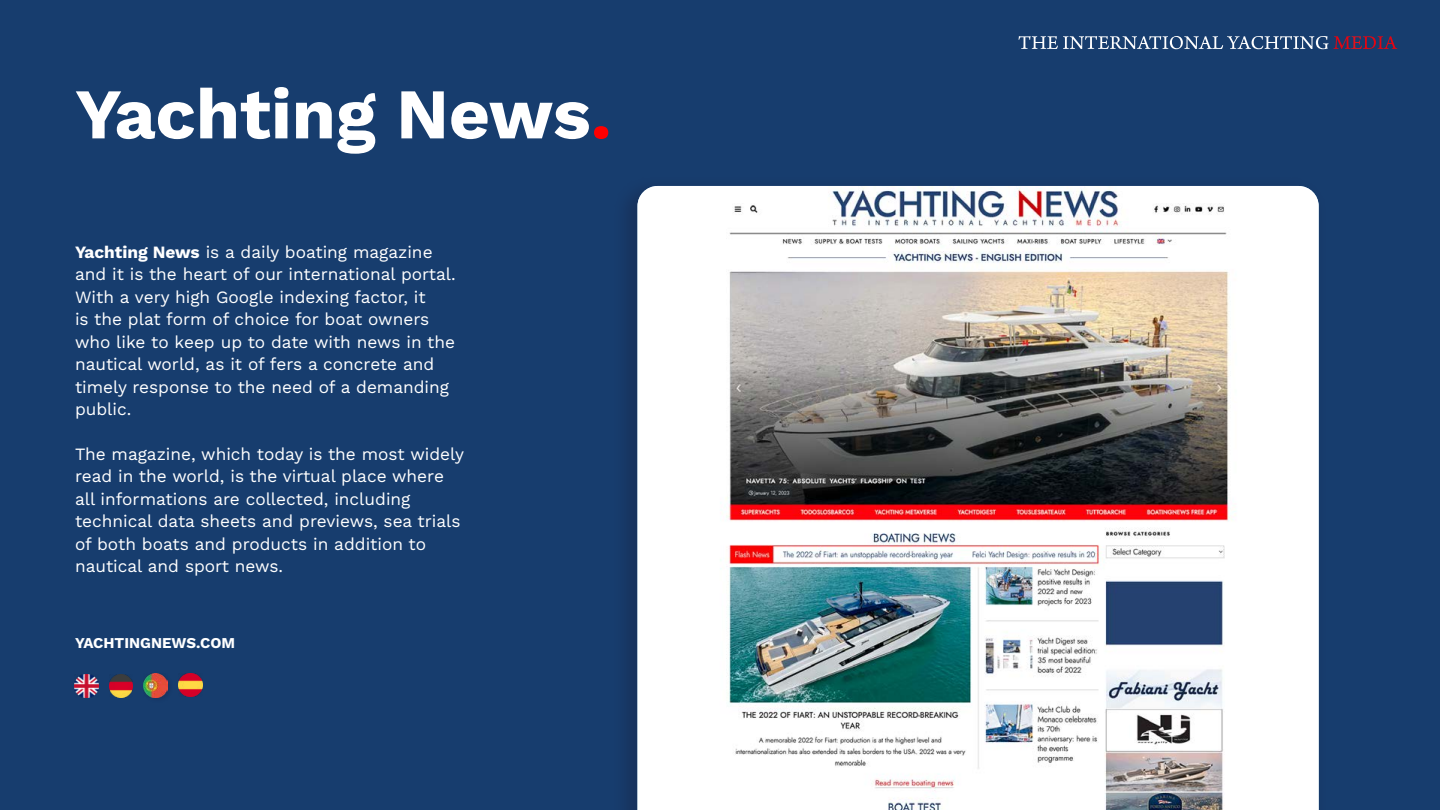
<style>
.page{position:relative;width:1440px;height:810px;background:#173d6e}
.page>*{position:absolute;margin:0;border:0;box-sizing:border-box;transform-origin:0 0}
.t1{font:71.25px "Work Sans";letter-spacing:-.005em;color:#fff}
.t2{font:17.25px/22.5px "Work Sans";color:#fff}
.t3{font:15px "Work Sans";color:#fff}
.s1{color:#f00}
</style>
<div class="page">
<svg style="left:1019px;top:36px;width:378px;height:13px"></svg>
<div style="left:612px;top:175px;width:716px;height:635px;background:#1b1d3a;opacity:.32"></div>
<img style="left:638px;top:186px;width:681px;height:624px">
<img style="left:109px;top:674px;width:24px;height:23px">
<img style="left:75px;top:674px;width:23px;height:23px">
<img style="left:143px;top:673px;width:25px;height:25px">
<img style="left:179px;top:674px;width:23px;height:23px">
<h1 class="t1" style="left:75px;top:60px;width:538px">Yachting News<span class="s1">.</span></h1>
<p class="t2" style="left:75px;top:240px;width:382px">Yachting News is a daily boating magazine and it is the heart of our international portal.<br>With a very high Google indexing factor, it<br>is the plat form of choice for boat owners who like to keep up to date with news in the nautical world, as it of fers a concrete and timely response to the need of a demanding public.</p>
<p class="t2" style="left:75px;top:442px;width:390px">The magazine, which today is the most widely read in the world, is the virtual place where all informations are collected, including technical data sheets and previews, sea trials of both boats and products in addition to nautical and sport news.</p>
<p class="t3" style="left:75px;top:632px;width:161px">YACHTINGNEWS.COM</p>
</div>
